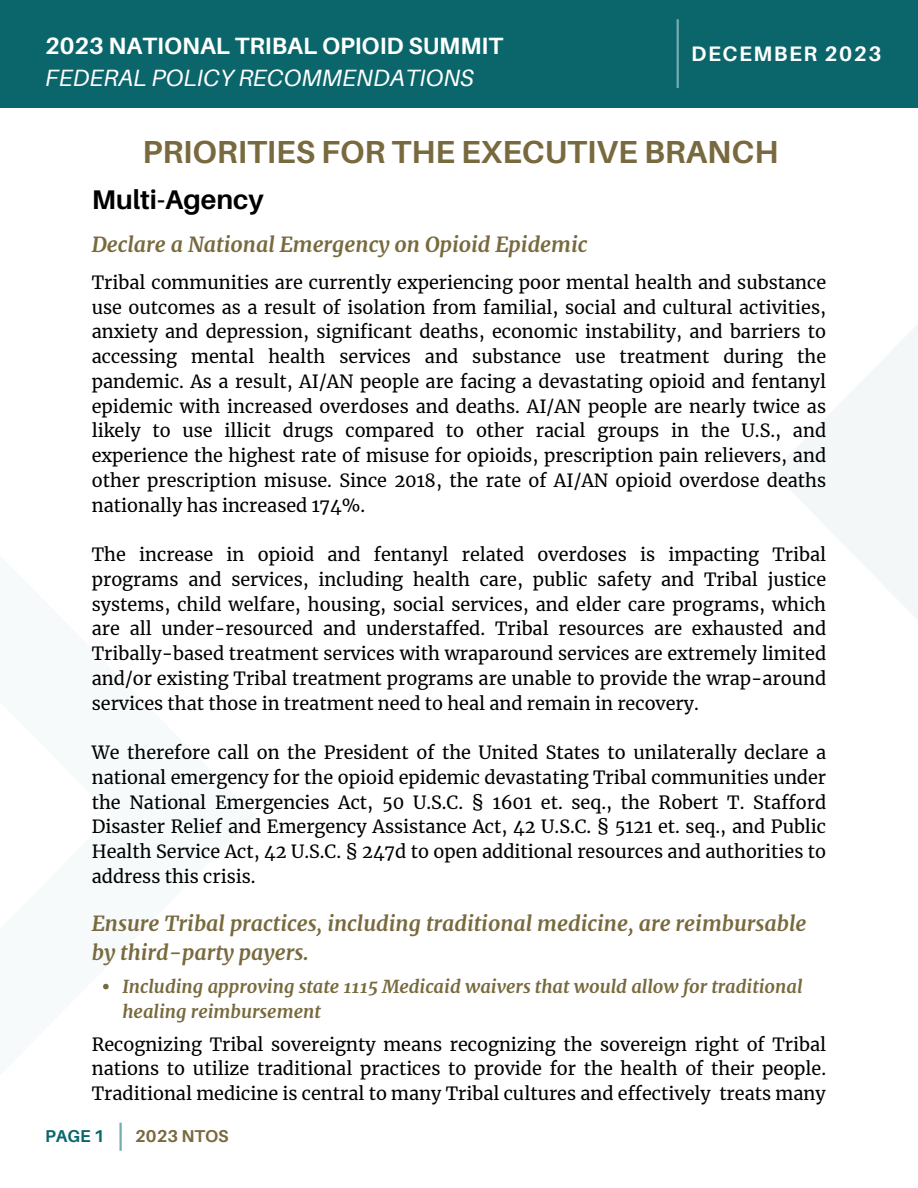
<style>
.page{position:relative;width:918px;height:1188px;background:#fff}
.page>*{position:absolute;margin:0;border:0;box-sizing:border-box;transform-origin:0 0}
.t1{font:700 31.8px "Aileron";color:#786a3e}
.t2{font:700 27px "Aileron";color:#000}
.t3{font:700 23.55px "Aileron";color:#fff}
.t4{font:italic 23.55px "Aileron";color:#fff}
.t5{font:italic 700 21px/29.2px "Merriweather";color:#786a3e}
.t6{font:700 21px "Aileron";letter-spacing:.075em;color:#fff}
.t7{font:18px/24.8px "Merriweather";color:#000;text-align:justify}
.t8{font:italic 700 18px/24.8px "Merriweather";color:#786a3e}
.t9{font:700 17.1px "Aileron";color:#786a3e}
.t10{font:700 17.1px "Aileron";color:#0b666b}
</style>
<div class="page">
<div style="left:0;top:0;width:918px;height:107px;background:#0b666b"></div>
<hr style="left:677px;top:19px;width:2px;height:69px;background:#74acb1">
<hr style="left:119px;top:1123px;width:3px;height:28px;background:#74acb1">
<svg style="left:103px;top:984px;width:6px;height:5px"></svg>
<h3 class="t3" style="left:45px;top:33px;width:460px">2023 NATIONAL TRIBAL OPIOID SUMMIT</h3>
<p class="t6" style="left:691px;top:42px;width:192px">DECEMBER 2023</p>
<h3 class="t4" style="left:45px;top:65px;width:430px">FEDERAL POLICY RECOMMENDATIONS</h3>
<h1 class="t1" style="left:143px;top:134px;width:637px">PRIORITIES FOR THE EXECUTIVE BRANCH</h1>
<h2 class="t2" style="left:92px;top:185px;width:173px">Multi-Agency</h2>
<p class="t5" style="left:92px;top:229px;width:497px">Declare a National Emergency on Opioid Epidemic</p>
<p class="t7" style="left:92px;top:269px;width:736px">Tribal communities are currently experiencing poor mental health and substance use outcomes as a result of isolation from familial, social and cultural activities, anxiety and depression, significant deaths, economic instability, and barriers to accessing mental health services and substance use treatment during the pandemic. As a result, AI/AN people are facing a devastating opioid and fentanyl epidemic with increased overdoses and deaths. AI/AN people are nearly twice as likely to use illicit drugs compared to other racial groups in the U.S., and experience the highest rate of misuse for opioids, prescription pain relievers, and other prescription misuse. Since 2018, the rate of AI/AN opioid overdose deaths nationally has increased 174%.</p>
<p class="t7" style="left:92px;top:542px;width:736px">The increase in opioid and fentanyl related overdoses is impacting Tribal programs and services, including health care, public safety and Tribal justice systems, child welfare, housing, social services, and elder care programs, which are all under-resourced and understaffed. Tribal resources are exhausted and Tribally-based treatment services with wraparound services are extremely limited and/or existing Tribal treatment programs are unable to provide the wrap-around services that those in treatment need to heal and remain in recovery.</p>
<p class="t7" style="left:92px;top:740px;width:736px">We therefore call on the President of the United States to unilaterally declare a national emergency for the opioid epidemic devastating Tribal communities under the National Emergencies Act, 50 U.S.C. § 1601 et. seq., the Robert T. Stafford Disaster Relief and Emergency Assistance Act, 42 U.S.C. § 5121 et. seq., and Public Health Service Act, 42 U.S.C. § 247d to open additional resources and authorities to address this crisis.</p>
<p class="t5" style="left:92px;top:908px;width:716px">Ensure Tribal practices, including traditional medicine, are reimbursable by third-party payers.</p>
<p class="t8" style="left:122px;top:973px;width:682px">Including approving state 1115 Medicaid waivers that would allow for traditional healing reimbursement</p>
<p class="t7" style="left:92px;top:1031px;width:736px">Recognizing Tribal sovereignty means recognizing the sovereign right of Tribal nations to utilize traditional practices to provide for the health of their people.<br>Traditional medicine is central to many Tribal cultures and effectively treats many</p>
<p class="t10" style="left:45px;top:1127px;width:61px">PAGE 1</p>
<p class="t9" style="left:135px;top:1127px;width:95px">2023 NTOS</p>
</div>
